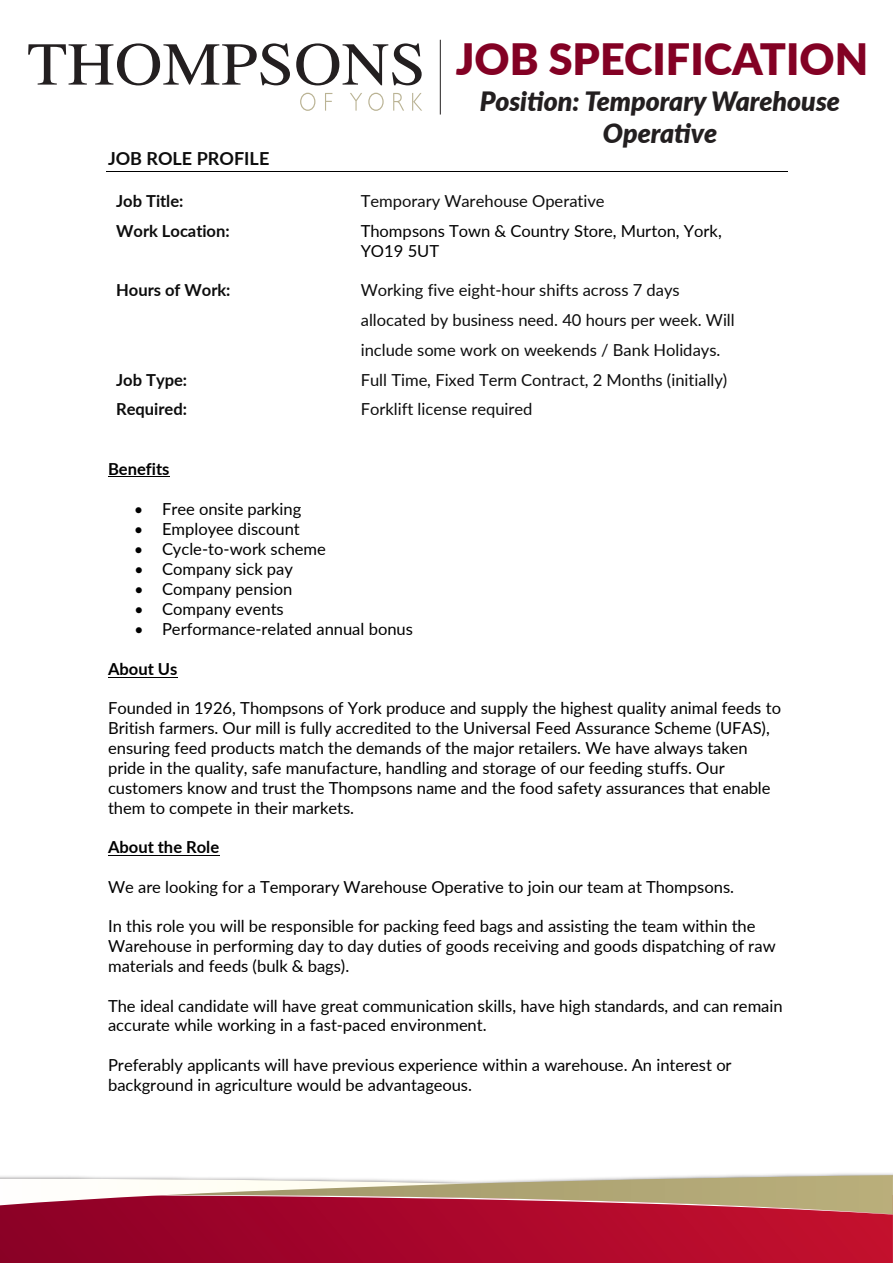
<style>
.page{position:relative;width:893px;height:1263px;background:#fff}
.page>*{position:absolute;margin:0;border:0;box-sizing:border-box;transform-origin:0 0}
.t1{font:900 43.2px "Lato";color:#830124}
.t2{font:italic 900 26.7px/32px "Lato";color:#231f20;text-align:center}
.t3{font:700 18px "Lato";color:#0d0d0d}
.t4{font:16.5px/19.8px "Lato";color:#000}
.t5{font:16.5px/29.7px "Lato";color:#0d0d0d}
.t6{font:700 16.5px/29.7px "Lato";color:#0d0d0d}
.t7{font:700 16.5px "Lato";color:#000}
</style>
<div class="page">
<hr style="left:106px;top:171px;width:681px;height:1px;background:#000">
<hr style="left:108px;top:476px;width:61px;height:1px;background:#000">
<hr style="left:108px;top:677px;width:69px;height:1px;background:#000">
<hr style="left:108px;top:855px;width:111px;height:1px;background:#000">
<svg style="left:0;top:1217px;width:893px;height:46px;background:#a8072a"></svg>
<svg style="left:0;top:1175px;width:893px;height:42px"></svg>
<hr style="left:440px;top:40px;width:1px;height:75px;background:#231f20">
<svg style="left:28px;top:43px;width:262px;height:42px"></svg>
<svg style="left:296px;top:43px;width:126px;height:42px"></svg>
<svg style="left:300px;top:93px;width:15px;height:18px"></svg>
<svg style="left:325px;top:93px;width:7px;height:18px"></svg>
<svg style="left:350px;top:93px;width:12px;height:18px"></svg>
<svg style="left:368px;top:93px;width:16px;height:18px"></svg>
<svg style="left:393px;top:93px;width:11px;height:18px"></svg>
<svg style="left:412px;top:93px;width:10px;height:18px"></svg>
<h1 class="t1" style="left:456px;top:27px;width:414px">JOB SPECIFICATION</h1>
<h2 class="t2" style="left:480px;top:85px;width:362px">Position: Temporary Warehouse<br>Operative</h2>
<p class="t3" style="left:108px;top:146px;width:163px">JOB ROLE PROFILE</p>
<p class="t6" style="left:116px;top:186px;width:69px">Job Title:</p>
<p class="t5" style="left:361px;top:186px;width:246px">Temporary Warehouse Operative</p>
<p class="t6" style="left:116px;top:215px;width:115px">Work Location:</p>
<p class="t4" style="left:361px;top:220px;width:363px">Thompsons Town &amp; Country Store, Murton, York,<br>YO19 5UT</p>
<p class="t6" style="left:116px;top:275px;width:116px">Hours of Work:</p>
<p class="t5" style="left:361px;top:275px;width:376px">Working five eight-hour shifts across 7 days allocated by business need. 40 hours per week. Will include some work on weekends / Bank Holidays.</p>
<p class="t6" style="left:116px;top:364px;width:73px">Job Type:<br>Required:</p>
<p class="t5" style="left:361px;top:364px;width:368px">Full Time, Fixed Term Contract, 2 Months (initially)<br>Forklift license required</p>
<p class="t7" style="left:108px;top:457px;width:63px">Benefits</p>
<p class="t4" style="left:162px;top:498px;width:252px">Free onsite parking<br>Employee discount<br>Cycle-to-work scheme<br>Company sick pay<br>Company pension<br>Company events<br>Performance-related annual bonus</p>
<p class="t7" style="left:108px;top:657px;width:71px">About Us</p>
<p class="t4" style="left:108px;top:698px;width:675px">Founded in 1926, Thompsons of York produce and supply the highest quality animal feeds to British farmers. Our mill is fully accredited to the Universal Feed Assurance Scheme (UFAS), ensuring feed products match the demands of the major retailers. We have always taken pride in the quality, safe manufacture, handling and storage of our feeding stuffs. Our customers know and trust the Thompsons name and the food safety assurances that enable them to compete in their markets.</p>
<p class="t7" style="left:108px;top:835px;width:113px">About the Role</p>
<p class="t4" style="left:108px;top:876px;width:627px">We are looking for a Temporary Warehouse Operative to join our team at Thompsons.</p>
<p class="t4" style="left:108px;top:916px;width:669px">In this role you will be responsible for packing feed bags and assisting the team within the<br>Warehouse in performing day to day duties of goods receiving and goods dispatching of raw materials and feeds (bulk &amp; bags).</p>
<p class="t4" style="left:108px;top:995px;width:676px">The ideal candidate will have great communication skills, have high standards, and can remain accurate while working in a fast-paced environment.</p>
<p class="t4" style="left:108px;top:1054px;width:625px">Preferably applicants will have previous experience within a warehouse. An interest or background in agriculture would be advantageous.</p>
</div>
